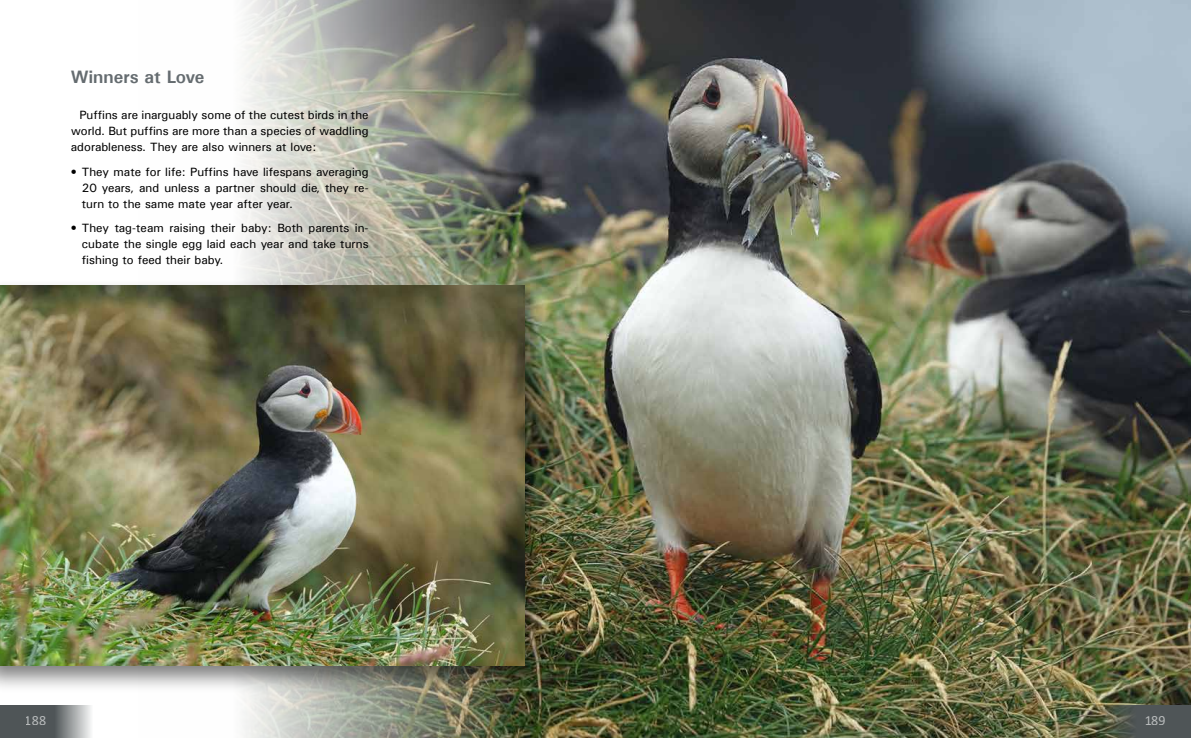
<style>
.page{position:relative;width:1191px;height:738px;background:#fff}
.page>*{position:absolute;margin:0;border:0;box-sizing:border-box;transform-origin:0 0}
.t1{font:700 18px "Univers";color:#656c70}
.t2{font:14px "Calibri";color:#fff}
.t3{font:12px/16px "Univers";color:#000;text-align:justify}
</style>
<div class="page">
<img style="left:243px;top:0;width:948px;height:737px">
<div style="left:0;top:278px;width:547px;height:415px;background:#000;opacity:.5"></div>
<img style="left:0;top:285px;width:524px;height:380px">
<svg style="left:1098px;top:704px;width:93px;height:33px;background:#525851"></svg>
<svg style="left:0;top:705px;width:91px;height:32px;background:#707576"></svg>
<h1 class="t1" style="left:71px;top:66px;width:135px">Winners at Love</h1>
<p class="t3" style="left:71px;top:107px;width:299px;text-indent:9px">Puffins are inarguably some of the cutest birds in the world. But puffins are more than a species of waddling adorableness. They are also winners at love:</p>
<p class="t3" style="left:82px;top:163px;width:288px;text-indent:-11px">• They mate for life: Puffins have lifespans averaging 20 years, and unless a partner should die, they re&shy;turn to the same mate year after year.</p>
<p class="t3" style="left:82px;top:220px;width:288px;text-indent:-11px">• They tag-team raising their baby: Both parents in&shy;cubate the single egg laid each year and take turns fishing to feed their baby.</p>
<p class="t2" style="left:25px;top:709px;width:23px">188</p>
<p class="t2" style="left:1144px;top:709px;width:23px">189</p>
</div>
